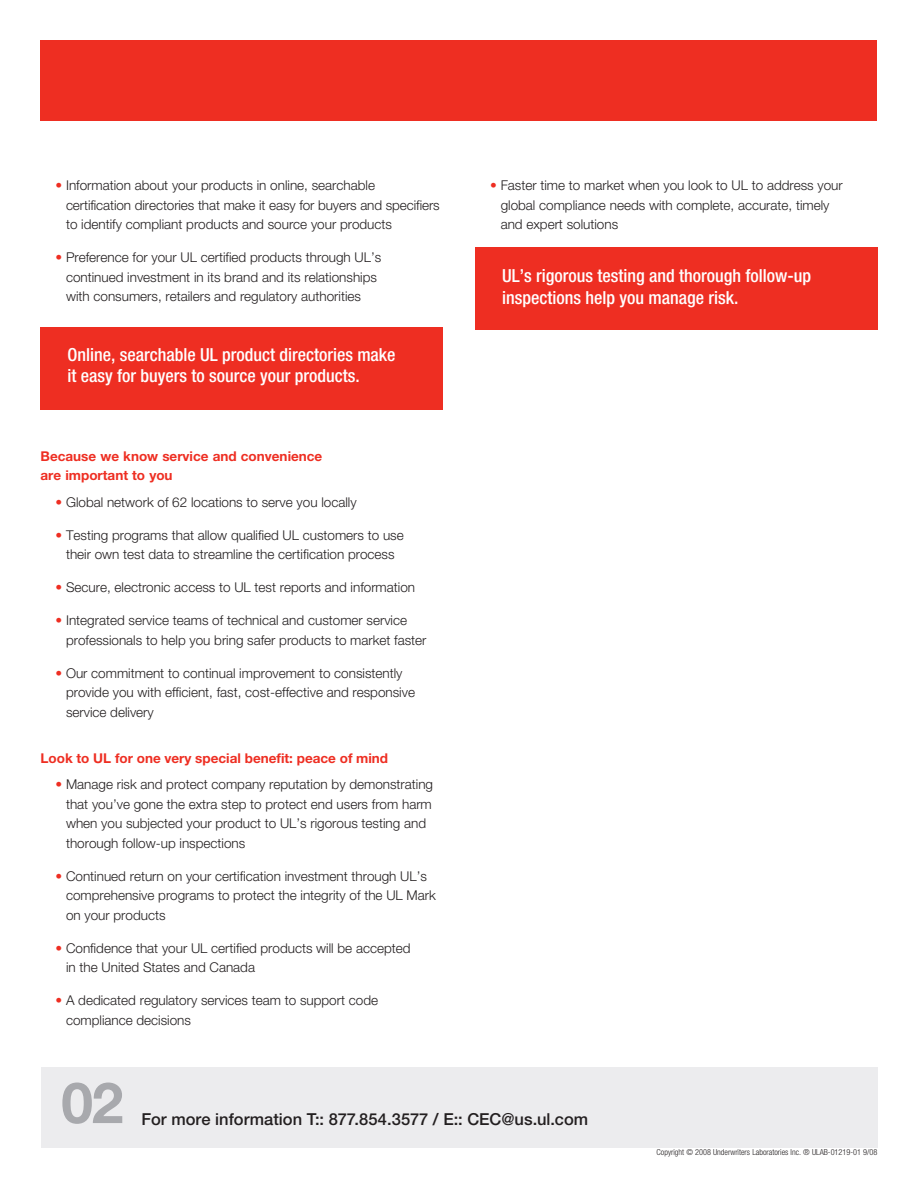
<style>
.page{position:relative;width:918px;height:1188px;background:#fff}
.page>*{position:absolute;margin:0;border:0;box-sizing:border-box;transform-origin:0 0}
.t1{font:700 56.85px "Helvetica Neue LT Std";color:#a8a9ad}
.t2{font:500 condensed 18px/21.6px "Helvetica Neue LT Std";color:#fff}
.t3{font:500 16.5px "Helvetica Neue LT Std";color:#231f20}
.t4{font:300 13.5px/19.5px "Helvetica Neue LT Std";color:#231f20}
.t5{font:700 13.5px/19.5px "Helvetica Neue LT Std";color:#ee2e22}
.t6{font:300 condensed 8.25px "Helvetica Neue LT Std";color:#231f20}
.s1{color:#ee2e22}
</style>
<div class="page">
<div style="left:40px;top:40px;width:838px;height:81px;background:#ee2e22"></div>
<div style="left:41px;top:1067px;width:837px;height:81px;background:#ececee"></div>
<div style="left:40px;top:327px;width:403px;height:82px;background:#ee2e22"></div>
<div style="left:475px;top:247px;width:403px;height:82px;background:#ee2e22"></div>
<p class="t4" style="left:66px;top:175px;width:375px;text-indent:-11px"><span class="s1">•</span> Information about your products in online, searchable certification directories that make it easy for buyers and specifiers to identify compliant products and source your products</p>
<p class="t4" style="left:66px;top:247px;width:317px;text-indent:-11px"><span class="s1">•</span> Preference for your UL certified products through UL’s continued investment in its brand and its relationships with consumers, retailers and regulatory authorities</p>
<h2 class="t2" style="left:68px;top:343px;width:330px">Online, searchable UL product directories make it easy for buyers to source your products.</h2>
<p class="t5" style="left:40px;top:446px;width:283px">Because we know service and convenience are important to you</p>
<p class="t4" style="left:56px;top:492px;width:303px"><span class="s1">•</span> Global network of 62 locations to serve you locally</p>
<p class="t4" style="left:56px;top:525px;width:350px;text-align:center"><span class="s1">•</span> Testing programs that allow qualified UL customers to use their own test data to streamline the certification process</p>
<p class="t4" style="left:56px;top:577px;width:361px"><span class="s1">•</span> Secure, electronic access to UL test reports and information</p>
<p class="t4" style="left:66px;top:610px;width:362px;text-indent:-11px"><span class="s1">•</span> Integrated service teams of technical and customer service professionals to help you bring safer products to market faster</p>
<p class="t4" style="left:66px;top:663px;width:351px;text-indent:-11px"><span class="s1">•</span> Our commitment to continual improvement to consistently provide you with efficient, fast, cost-effective and responsive service delivery</p>
<p class="t5" style="left:40px;top:748px;width:349px">Look to UL for one very special benefit: peace of mind</p>
<p class="t4" style="left:66px;top:774px;width:369px;text-indent:-11px"><span class="s1">•</span> Manage risk and protect company reputation by demonstrating that you’ve gone the extra step to protect end users from harm when you subjected your product to UL’s rigorous testing and thorough follow-up inspections</p>
<p class="t4" style="left:66px;top:866px;width:371px;text-indent:-11px"><span class="s1">•</span> Continued return on your certification investment through UL’s comprehensive programs to protect the integrity of the UL Mark on your products</p>
<p class="t4" style="left:66px;top:938px;width:346px;text-indent:-11px"><span class="s1">•</span> Confidence that your UL certified products will be accepted in the United States and Canada</p>
<p class="t4" style="left:66px;top:990px;width:314px;text-indent:-11px"><span class="s1">•</span> A dedicated regulatory services team to support code compliance decisions</p>
<p class="t4" style="left:501px;top:176px;width:344px;text-indent:-11px"><span class="s1">•</span> Faster time to market when you look to UL to address your global compliance needs with complete, accurate, timely and expert solutions</p>
<h2 class="t2" style="left:502px;top:265px;width:310px">UL’s rigorous testing and thorough follow-up inspections help you manage risk.</h2>
<h1 class="t1" style="left:61px;top:1068px;width:64px">02</h1>
<p class="t3" style="left:142px;top:1110px;width:448px">For more information T:: 877.854.3577 / E:: CEC@us.ul.com</p>
<p class="t6" style="left:657px;top:1147px;width:222px">Copyright © 2008 Underwriters Laboratories Inc. ® ULAB-01219-01 9/08</p>
</div>
